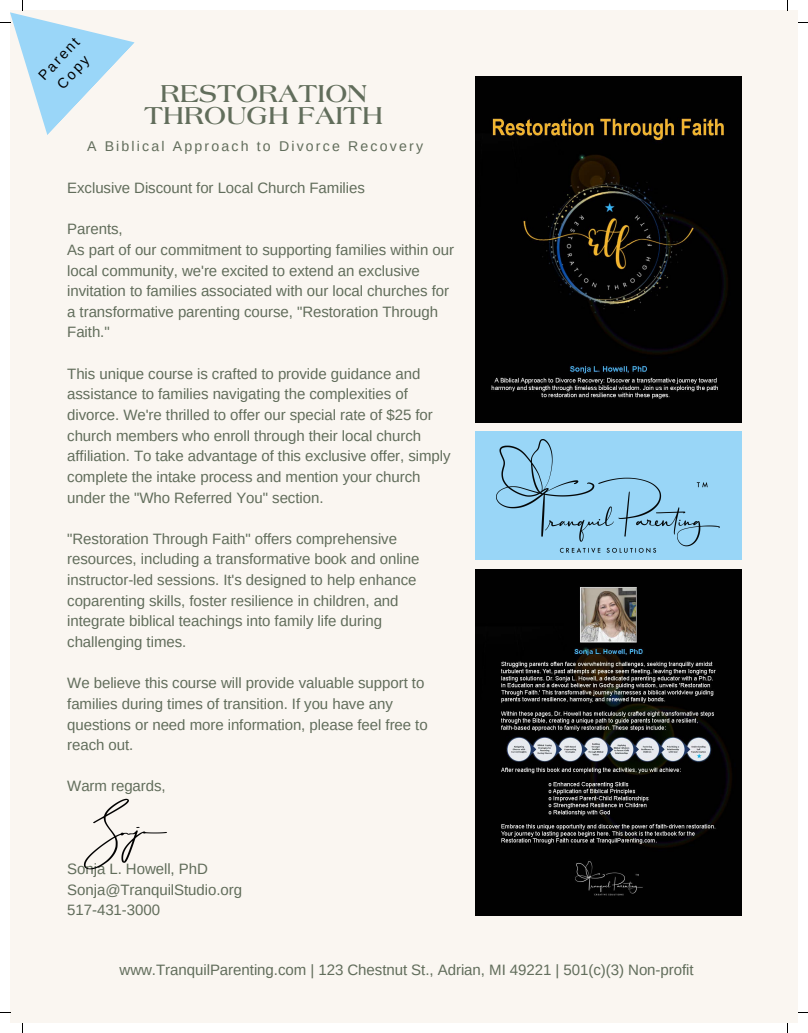
<style>
.page{position:relative;width:808px;height:1033px;background:#fff}
.page>*{position:absolute;margin:0;border:0;box-sizing:border-box;transform-origin:0 0}
.t1{font:700 26.25px/21.5px "Laguna";color:#616d5b;text-align:center}
.t2{font:15px/20.6px "Arimo";letter-spacing:-.005em;color:#616d5b}
.t3{font:14.12px "Arimo";letter-spacing:.155em;color:#616d5b}
.t4{font:14.12px "Arimo";color:#000}
</style>
<div class="page">
<div style="left:10px;top:10px;width:788px;height:1013px;background:#faf6f1"></div>
<img style="left:475px;top:77px;width:266px;height:345px">
<img style="left:475px;top:569px;width:266px;height:346px">
<img style="left:83px;top:798px;width:84px;height:72px">
<div style="left:475px;top:431px;width:266px;height:128px;background:#99d6f7"></div>
<img style="left:496px;top:439px;width:223px;height:113px">
<svg style="left:0;top:0;width:135px;height:135px"></svg>
<p class="t4" style="left:35px;top:72px;width:54px;rotate:-47deg">Parent</p>
<p class="t4" style="left:54px;top:81px;width:41px;rotate:-47deg">Copy</p>
<p class="t1" style="left:144px;top:85px;width:240px">RESTORATION<br>THROUGH FAITH</p>
<p class="t3" style="left:87px;top:139px;width:337px">A Biblical Approach to Divorce Recovery</p>
<p class="t2" style="left:67px;top:177px;width:299px">Exclusive Discount for Local Church Families</p>
<p class="t2" style="left:67px;top:219px;width:57px">Parents,</p>
<p class="t2" style="left:67px;top:239px;width:388px">As part of our commitment to supporting families within our local community, we're excited to extend an exclusive invitation to families associated with our local churches for a transformative parenting course, "Restoration Through Faith."</p>
<p class="t2" style="left:67px;top:363px;width:385px">This unique course is crafted to provide guidance and assistance to families navigating the complexities of divorce. We're thrilled to offer our special rate of $25 for church members who enroll through their local church affiliation. To take advantage of this exclusive offer, simply complete the intake process and mention your church under the "Who Referred You" section.</p>
<p class="t2" style="left:67px;top:528px;width:354px">"Restoration Through Faith" offers comprehensive resources, including a transformative book and online instructor-led sessions. It's designed to help enhance coparenting skills, foster resilience in children, and integrate biblical teachings into family life during challenging times.</p>
<p class="t2" style="left:67px;top:672px;width:362px">We believe this course will provide valuable support to families during times of transition. If you have any questions or need more information, please feel free to reach out.</p>
<p class="t2" style="left:67px;top:776px;width:100px">Warm regards,</p>
<p class="t2" style="left:67px;top:858px;width:142px">Sonja L. Howell, PhD</p>
<p class="t2" style="left:67px;top:879px;width:176px">Sonja@TranquilStudio.org</p>
<p class="t2" style="left:67px;top:899px;width:94px">517-431-3000</p>
<p class="t2" style="left:119px;top:959px;width:575px">www.TranquilParenting.com | 123 Chestnut St., Adrian, MI 49221 | 501(c)(3) Non-profit</p>
</div>
